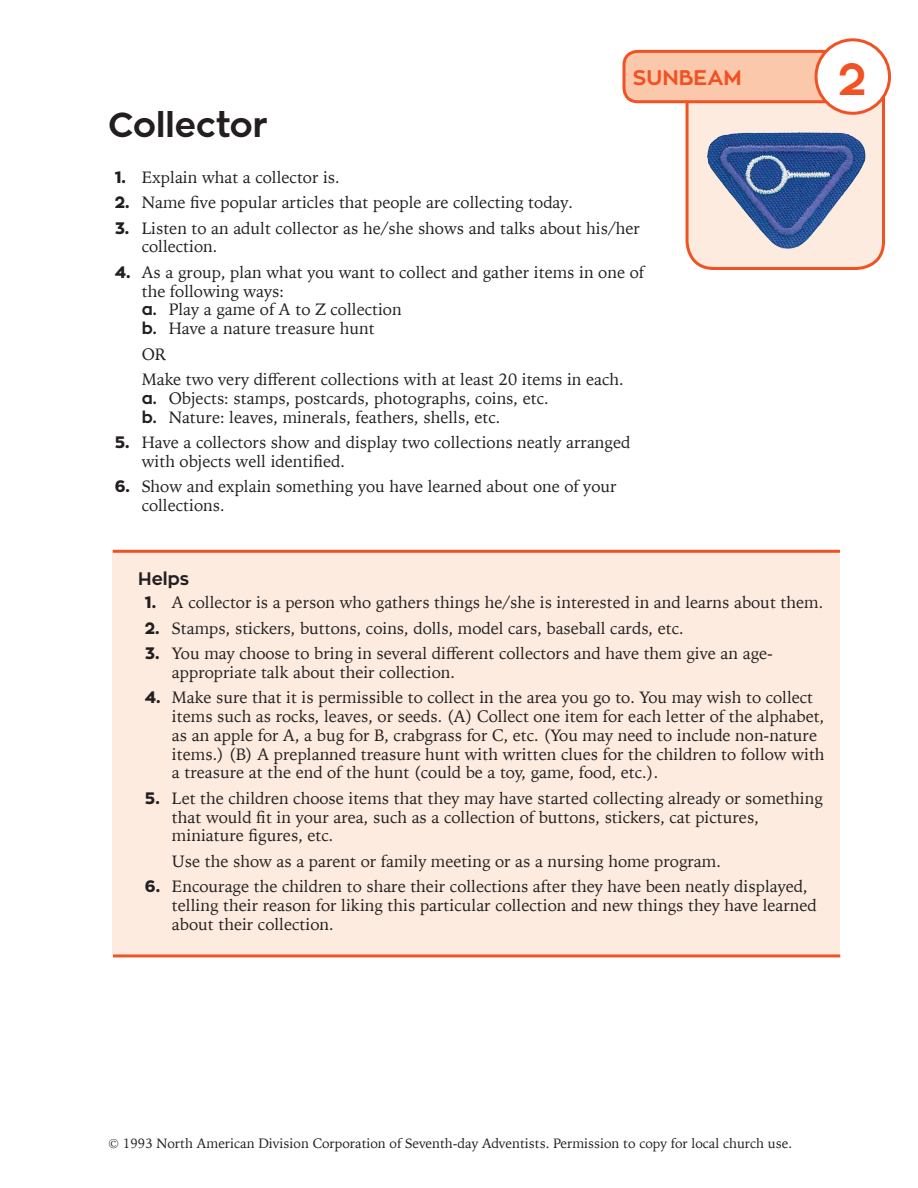
<style>
.page{position:relative;width:918px;height:1188px;background:#fff}
.page>*{position:absolute;margin:0;border:0;box-sizing:border-box;transform-origin:0 0}
.t1{font:700 45px "Zona Pro";color:#f15123}
.t2{font:700 34.5px "Zona Pro";color:#231f20}
.t3{font:700 21px "Zona Pro";color:#f15123}
.t4{font:700 18px "Zona Pro";color:#231f20}
.t5{font:16.5px/18.8px "Iowan Old Style";color:#231f20}
.t6{font:13.5px "Iowan Old Style";color:#231f20}
.s1{font-family:"Zona Pro";font-weight:800}
.s2{font-family:"Zona Pro";font-weight:700}
</style>
<div class="page">
<div style="left:113px;top:553px;width:727px;height:400px;background:#fdebdf"></div>
<hr style="left:113px;top:550px;width:727px;height:3px;background:#f15123">
<hr style="left:113px;top:954px;width:727px;height:3px;background:#f15123">
<svg style="left:622px;top:48px;width:265px;height:197px"></svg>
<div style="left:816px;top:40px;width:74px;height:73px;background:#fff;border-radius:50%"></div>
<div style="left:815px;top:38px;width:76px;height:77px;border:3px solid #f15123;border-radius:50%"></div>
<img style="left:686px;top:130px;width:201px;height:140px">
<p class="t3" style="left:633px;top:64px;width:110px">SUNBEAM</p>
<h1 class="t1" style="left:838px;top:50px;width:30px">2</h1>
<h2 class="t2" style="left:108px;top:102px;width:161px">Collector</h2>
<p class="t5" style="left:115px;top:167px;width:227px"><span class="s1">1.</span> Explain what a collector is.</p>
<p class="t5" style="left:115px;top:192px;width:460px"><span class="s1">2.</span> Name five popular articles that people are collecting today.</p>
<p class="t5" style="left:142px;top:218px;width:500px;text-indent:-27px"><span class="s1">3.</span> Listen to an adult collector as he/she shows and talks about his/her collection.</p>
<p class="t5" style="left:142px;top:262px;width:504px;text-indent:-27px"><span class="s1">4.</span> As a group, plan what you want to collect and gather items in one of the following ways:<br><span class="s2">a.</span> Play a game of A to Z collection<br><span class="s2">b.</span> Have a nature treasure hunt</p>
<p class="t5" style="left:142px;top:340px;width:484px;line-height:25.5px">OR<br>Make two very different collections with at least 20 items in each.</p>
<p class="t5" style="left:142px;top:388px;width:409px"><span class="s2">a.</span> Objects: stamps, postcards, photographs, coins, etc. <span class="s2">b.</span> Nature: leaves, minerals, feathers, shells, etc.</p>
<p class="t5" style="left:142px;top:432px;width:490px;text-indent:-27px"><span class="s1">5.</span> Have a collectors show and display two collections neatly arranged with objects well identified.</p>
<p class="t5" style="left:142px;top:476px;width:476px;text-indent:-27px"><span class="s1">6.</span> Show and explain something you have learned about one of your collections.</p>
<p class="t4" style="left:138px;top:567px;width:52px">Helps</p>
<p class="t5" style="left:145px;top:592px;width:680px"><span class="s1">1.</span> A collector is a person who gathers things he/she is interested in and learns about them.</p>
<p class="t5" style="left:145px;top:618px;width:540px"><span class="s1">2.</span> Stamps, stickers, buttons, coins, dolls, model cars, baseball cards, etc.</p>
<p class="t5" style="left:172px;top:643px;width:603px;text-indent:-27px"><span class="s1">3.</span> You may choose to bring in several different collectors and have them give an age&shy;appropriate talk about their collection.</p>
<p class="t5" style="left:172px;top:688px;width:654px;text-indent:-27px"><span class="s1">4.</span> Make sure that it is permissible to collect in the area you go to. You may wish to collect items such as rocks, leaves, or seeds. (A) Collect one item for each letter of the alphabet, as an apple for A, a bug for B, crabgrass for C, etc. (You may need to include non-nature items.) (B) A preplanned treasure hunt with written clues for the children to follow with a treasure at the end of the hunt (could be a toy, game, food, etc.).</p>
<p class="t5" style="left:172px;top:788px;width:652px;text-indent:-27px"><span class="s1">5.</span> Let the children choose items that they may have started collecting already or something that would fit in your area, such as a collection of buttons, stickers, cat pictures, miniature figures, etc.</p>
<p class="t5" style="left:172px;top:851px;width:551px">Use the show as a parent or family meeting or as a nursing home program.</p>
<p class="t5" style="left:172px;top:877px;width:646px;text-indent:-27px"><span class="s1">6.</span> Encourage the children to share their collections after they have been neatly displayed, telling their reason for liking this particular collection and new things they have learned about their collection.</p>
<p class="t6" style="left:108px;top:1131px;width:686px">© 1993 North American Division Corporation of Seventh-day Adventists. Permission to copy for local church use.</p>
</div>
